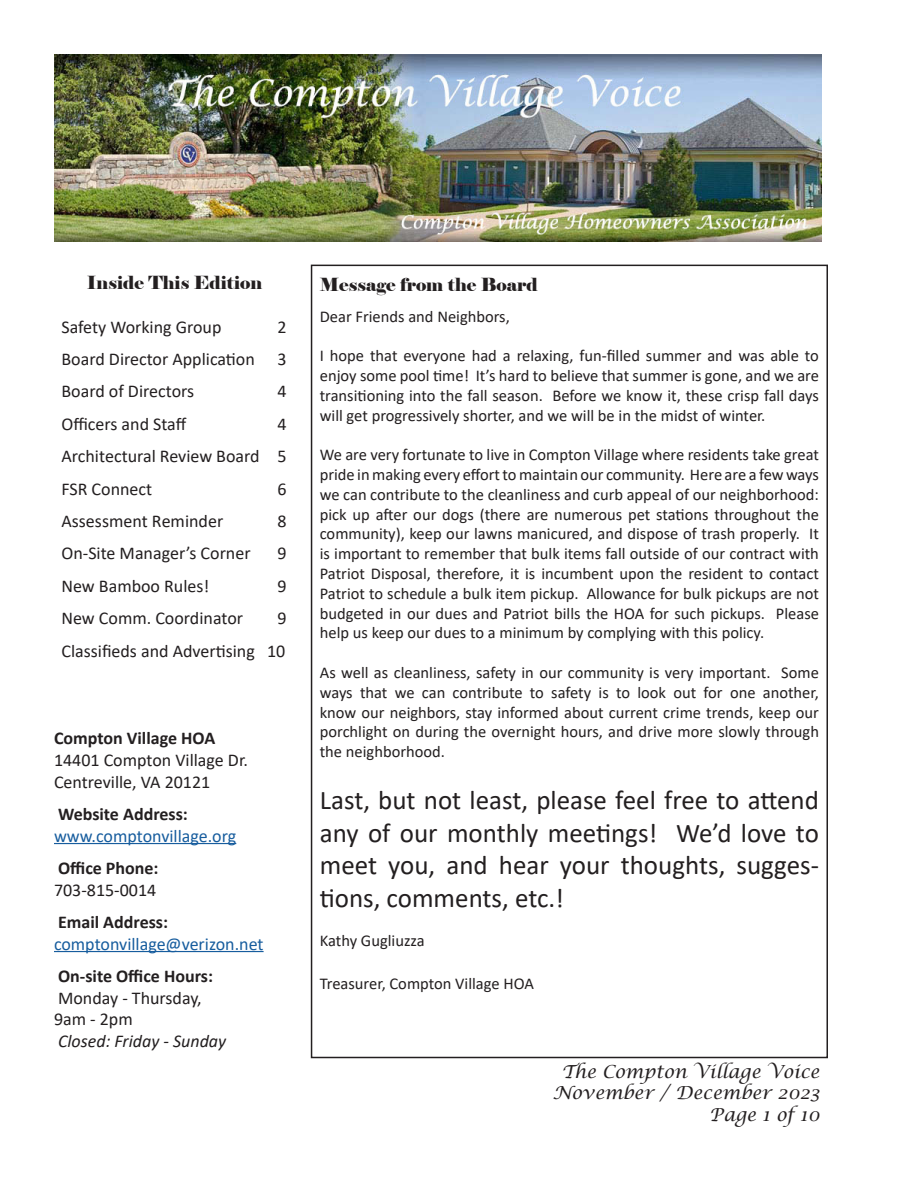
<style>
.page{position:relative;width:918px;height:1188px;background:#fff}
.page>*{position:absolute;margin:0;border:0;box-sizing:border-box;transform-origin:0 0}
.t1{font:27px/32.4px "Calibri";color:#231f20;text-align:justify}
.t2{font:18px "Calibri";color:#231f20}
.t3{font:700 18px/21.6px "Calibri";color:#231f20}
.t4{font:italic 18px/21.6px "Lucida Calligraphy";color:#231f20;text-align:right}
.t5{font:18px "Calibri";color:#175d9e}
.t6{font:18px "Elephant";color:#231f20}
.t7{font:italic 18px "Calibri";color:#231f20}
.t8{font:16.5px/19.8px "Calibri";color:#231f20;text-align:justify}
.s1{font-weight:400}
</style>
<div class="page">
<img style="left:54px;top:54px;width:768px;height:188px">
<hr style="left:54px;top:843px;width:182px;height:1px;background:#175d9e">
<hr style="left:54px;top:951px;width:210px;height:1px;background:#175d9e">
<p class="t6" style="left:87px;top:272px;width:177px">Inside This Edition</p>
<p class="t2" style="left:62px;top:314px;width:162px">Safety Working Group</p>
<p class="t2" style="left:278px;top:314px;width:11px">2</p>
<p class="t2" style="left:62px;top:347px;width:195px">Board Director Application</p>
<p class="t2" style="left:278px;top:347px;width:11px">3</p>
<p class="t2" style="left:62px;top:379px;width:134px">Board of Directors</p>
<p class="t2" style="left:278px;top:379px;width:11px">4</p>
<p class="t2" style="left:62px;top:411px;width:127px">Officers and Staff</p>
<p class="t2" style="left:277px;top:411px;width:11px">4</p>
<p class="t2" style="left:62px;top:444px;width:227px">Architectural Review Board 5</p>
<p class="t2" style="left:62px;top:476px;width:92px">FSR Connect</p>
<p class="t2" style="left:278px;top:476px;width:11px">6</p>
<p class="t2" style="left:62px;top:509px;width:163px">Assessment Reminder</p>
<p class="t2" style="left:278px;top:509px;width:11px">8</p>
<p class="t2" style="left:62px;top:541px;width:191px">On-Site Manager’s Corner</p>
<p class="t2" style="left:278px;top:541px;width:11px">9</p>
<p class="t2" style="left:62px;top:573px;width:149px">New Bamboo Rules!</p>
<p class="t2" style="left:278px;top:573px;width:11px">9</p>
<p class="t2" style="left:62px;top:606px;width:183px">New Comm. Coordinator</p>
<p class="t2" style="left:278px;top:606px;width:11px">9</p>
<p class="t2" style="left:62px;top:638px;width:225px">Classifieds and Advertising 10</p>
<p class="t3" style="left:54px;top:727px;width:163px">Compton Village HOA</p>
<p class="t2" style="left:54px;top:747px;width:196px">14401 Compton Village Dr.</p>
<p class="t2" style="left:54px;top:769px;width:158px">Centreville, VA 20121</p>
<p class="t3" style="left:58px;top:803px;width:131px">Website Address:</p>
<p class="t5" style="left:54px;top:823px;width:184px">www.comptonvillage.org</p>
<p class="t3" style="left:58px;top:857px;width:102px">Office Phone:</p>
<p class="t2" style="left:54px;top:877px;width:104px">703-815-0014</p>
<p class="t3" style="left:58px;top:911px;width:112px">Email Address:</p>
<p class="t5" style="left:54px;top:931px;width:211px">comptonvillage@verizon.net</p>
<p class="t3" style="left:58px;top:965px;width:157px">On-site Office Hours:<br><span class="s1">Monday - Thursday,</span></p>
<p class="t2" style="left:54px;top:1007px;width:80px">9am - 2pm</p>
<p class="t7" style="left:58px;top:1028px;width:170px">Closed: Friday - Sunday</p>
<p class="t6" style="left:320px;top:273px;width:219px">Message from the Board</p>
<p class="t8" style="left:320px;top:306px;width:192px">Dear Friends and Neighbors,</p>
<p class="t8" style="left:320px;top:345px;width:501px">I hope that everyone had a relaxing, fun-filled summer and was able to enjoy some pool time! It’s hard to believe that summer is gone, and we are transitioning into the fall season. Before we know it, these crisp fall days will get progressively shorter, and we will be in the midst of winter.</p>
<p class="t8" style="left:320px;top:444px;width:501px">We are very fortunate to live in Compton Village where residents take great pride in making every effort to maintain our community. Here are a few ways we can contribute to the cleanliness and curb appeal of our neighborhood: pick up after our dogs (there are numerous pet stations throughout the community), keep our lawns manicured, and dispose of trash properly. It is important to remember that bulk items fall outside of our contract with Patriot Disposal, therefore, it is incumbent upon the resident to contact Patriot to schedule a bulk item pickup. Allowance for bulk pickups are not budgeted in our dues and Patriot bills the HOA for such pickups. Please help us keep our dues to a minimum by complying with this policy.</p>
<p class="t8" style="left:320px;top:662px;width:501px">As well as cleanliness, safety in our community is very important. Some ways that we can contribute to safety is to look out for one another, know our neighbors, stay informed about current crime trends, keep our porchlight on during the overnight hours, and drive more slowly through the neighborhood.</p>
<p class="t1" style="left:320px;top:783px;width:501px">Last, but not least, please feel free to attend any of our monthly meetings! We’d love to meet you, and hear your thoughts, sugges&shy;tions, comments, etc.!</p>
<p class="t8" style="left:320px;top:930px;width:106px">Kathy Gugliuzza</p>
<p class="t8" style="left:320px;top:974px;width:216px">Treasurer, Compton Village HOA</p>
<p class="t4" style="left:553px;top:1061px;width:268px">The Compton Village Voice<br>November / December 2023<br>Page 1 of 10</p>
</div>
